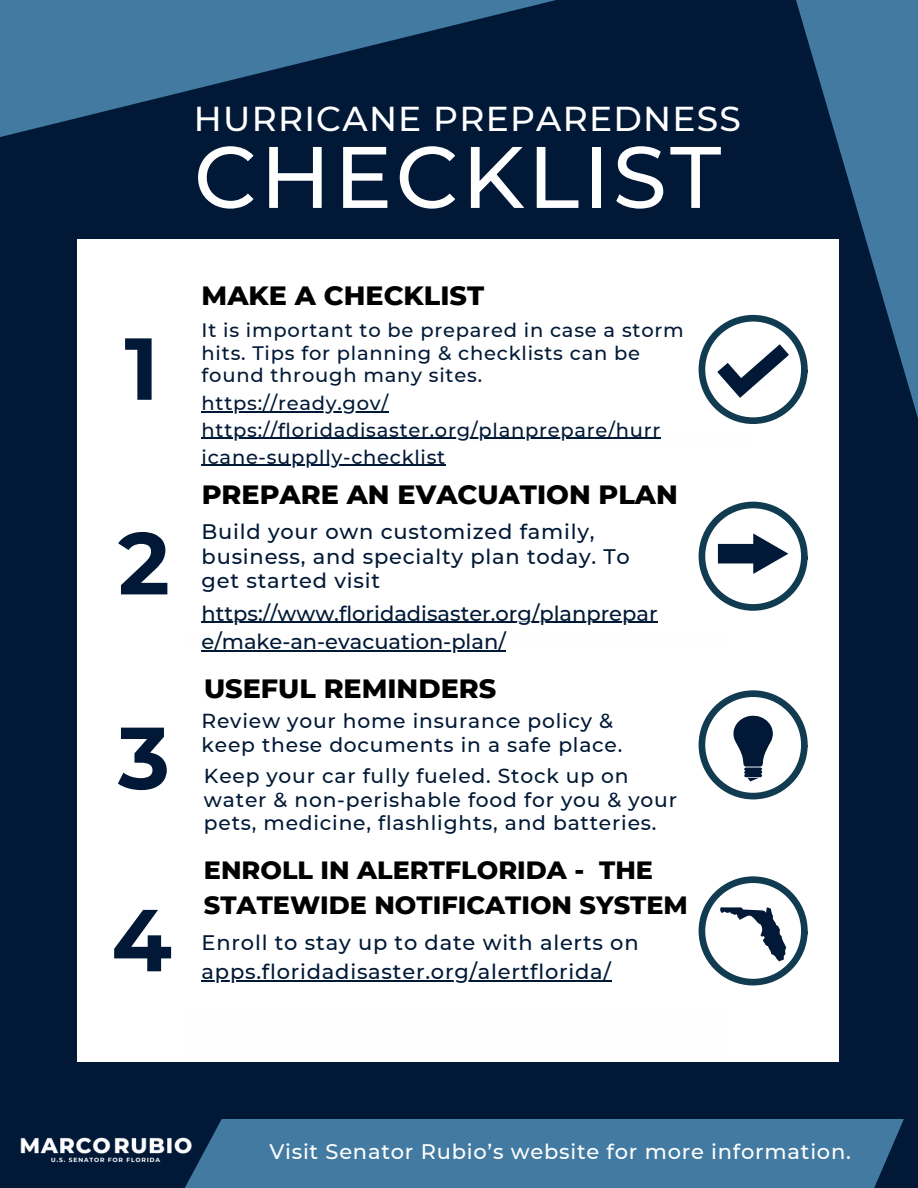
<style>
.page{position:relative;width:918px;height:1188px;background:#011936}
.page>*{position:absolute;margin:0;border:0;box-sizing:border-box;transform-origin:0 0}
.t1{font:700 87.75px "Montserrat";color:#011936}
.t2{font:500 87.15px "Montserrat";letter-spacing:.035em;color:#fff}
.t3{font:500 34.5px "Montserrat";letter-spacing:.035em;color:#fff}
.t4{font:800 27px "Montserrat";color:#000}
.t5{font:800 25.5px/34.8px "Montserrat";color:#000}
.t6{font:500 21px/24.8px "Montserrat";letter-spacing:.035em;color:#011936}
.t7{font:500 21px "Montserrat";color:#011936}
.t8{font:500 21px "Montserrat";letter-spacing:.035em;color:#fff}
.t9{font:500 20.25px/23.7px "Montserrat";letter-spacing:.04em;color:#011936}
.t10{font:500 19.5px/22.5px "Montserrat";letter-spacing:.04em;color:#011936}
</style>
<div class="page">
<div style="left:77px;top:239px;width:762px;height:822px;background:#fff"></div>
<svg style="left:795px;top:0;width:123px;height:418px;fill:#427aa1"></svg>
<svg style="left:717px;top:344px;width:72px;height:54px"></svg>
<svg style="left:718px;top:533px;width:70px;height:41px"></svg>
<svg style="left:733px;top:715px;width:40px;height:66px"></svg>
<svg style="left:720px;top:907px;width:66px;height:54px"></svg>
<div style="left:699px;top:315px;width:109px;height:109px;border:7px solid #113b50;border-radius:50%"></div>
<div style="left:699px;top:876px;width:109px;height:109px;border:7px solid #113b50;border-radius:50%"></div>
<div style="left:699px;top:502px;width:109px;height:109px;border:7px solid #113b50;border-radius:50%"></div>
<div style="left:699px;top:690px;width:109px;height:109px;border:7px solid #113b50;border-radius:50%"></div>
<svg style="left:0;top:0;width:556px;height:137px"></svg>
<div style="left:218px;top:1119px;width:686px;height:69px;background:#427aa1"></div>
<img style="left:20px;top:1126px;width:198px;height:62px">
<hr style="left:202px;top:980px;width:410px;height:1px;background:#011936">
<svg style="left:204px;top:437px;width:457px;height:1px"></svg>
<hr style="left:202px;top:438px;width:459px;height:1px;background:#011936">
<hr style="left:202px;top:465px;width:244px;height:1px;background:#011936">
<hr style="left:202px;top:622px;width:456px;height:1px;background:#011936">
<hr style="left:202px;top:650px;width:304px;height:1px;background:#011936">
<hr style="left:202px;top:411px;width:187px;height:1px;background:#011936">
<p class="t3" style="left:194px;top:98px;width:549px">HURRICANE PREPAREDNESS</p>
<p class="t2" style="left:194px;top:124px;width:529px">CHECKLIST</p>
<h2 class="t1" style="left:124px;top:315px;width:36px">1</h2>
<p class="t1" style="left:118px;top:509px;width:53px">2</p>
<p class="t1" style="left:118px;top:704px;width:53px">3</p>
<h2 class="t1" style="left:111px;top:886px;width:62px">4</h2>
<h2 class="t4" style="left:202px;top:278px;width:284px">MAKE A CHECKLIST</h2>
<p class="t10" style="left:202px;top:319px;width:484px">It is important to be prepared in case a storm hits. Tips for planning &amp; checklists can be found through many sites.</p>
<p class="t10" style="left:202px;top:392px;width:188px">https://ready.gov/</p>
<p class="t10" style="left:202px;top:418px;width:460px">https://floridadisaster.org/planprepare/hurr</p>
<p class="t10" style="left:202px;top:445px;width:245px">icane-supplly-checklist</p>
<p class="t4" style="left:202px;top:477px;width:478px">PREPARE AN EVACUATION PLAN</p>
<p class="t6" style="left:202px;top:519px;width:430px">Build your own customized family, business, and specialty plan today. To get started visit</p>
<p class="t7" style="left:202px;top:600px;width:458px">https://www.floridadisaster.org/planprepar</p>
<p class="t7" style="left:202px;top:629px;width:306px">e/make-an-evacuation-plan/</p>
<p class="t4" style="left:204px;top:672px;width:294px">USEFUL REMINDERS</p>
<p class="t9" style="left:202px;top:709px;width:422px">Review your home insurance policy &amp; keep these documents in a safe place.</p>
<p class="t9" style="left:204px;top:764px;width:474px">Keep your car fully fueled. Stock up on water &amp; non-perishable food for you &amp; your pets, medicine, flashlights, and batteries.</p>
<p class="t5" style="left:204px;top:852px;width:485px">ENROLL IN ALERTFLORIDA - THE<br>STATEWIDE NOTIFICATION SYSTEM</p>
<h1 class="t6" style="left:202px;top:930px;width:439px">Enroll to stay up to date with alerts on</h1>
<h2 class="t6" style="left:202px;top:959px;width:411px">apps.floridadisaster.org/alertflorida/</h2>
<p class="t8" style="left:269px;top:1138px;width:583px">Visit Senator Rubio’s website for more information.</p>
</div>
